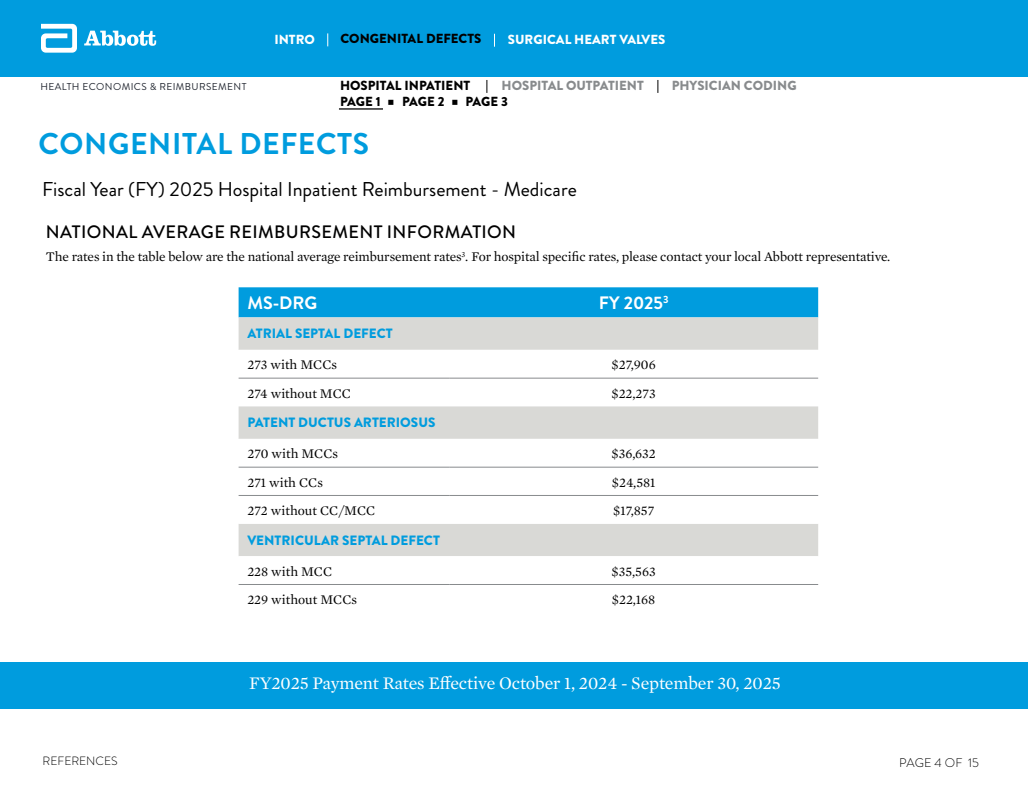
<style>
.page{position:relative;width:1028px;height:796px;background:#fff}
.page>*{position:absolute;margin:0;border:0;box-sizing:border-box;transform-origin:0 0}
.t1{font:700 30px "Brandon Grotesque";letter-spacing:.02em;color:#009cde}
.t2{font:20px "Brandon Grotesque";color:#000}
.square_bullets{font:18px "Mercury Text G1";letter-spacing:-.01em;color:#fff}
.square_bullets-2{font:500 18px "Brandon Grotesque";letter-spacing:.02em;color:#000}
.Table_Text__Description__27_Left{font:700 18px "Brandon Grotesque";color:#fff}
.Table_Mercury_27_Blk_Cntr{font:700 18px "Brandon Grotesque";color:#fff}
.Table_Mercury_27_Blk_Cntr-2{font:13.5px "Mercury Text G1";color:#000}
.square_bullets-3{font:13.5px "Mercury Text G1";letter-spacing:-.01em;color:#000}
.Table_Mercury_27_Blk_Cntr-3{font:900 13.5px "Brandon Grotesque";color:#009cde}
.t3{font:900 13.15px "Brandon Grotesque";color:#000}
.t4{font:900 13.15px "Brandon Grotesque";color:#888b8d}
.t5{font:900 13.15px "Brandon Grotesque";color:#fff}
.t6{font:300 12.5px "Brandon Grotesque";letter-spacing:.015em;color:#000}
.t7{font:300 12px "Brandon Grotesque";letter-spacing:-.005em;color:#000}
.t8{font:10px "Brandon Grotesque";letter-spacing:.04em;color:#222731}
</style>
<div class="page">
<svg style="left:657px;top:80px;width:1px;height:13px"></svg>
<svg style="left:486px;top:80px;width:1px;height:13px"></svg>
<div style="left:0;top:0;width:1028px;height:76px;background:#009cde"></div>
<svg style="left:41px;top:24px;width:36px;height:29px"></svg>
<svg style="left:84px;top:31px;width:72px;height:15px"></svg>
<svg style="left:494px;top:34px;width:1px;height:13px"></svg>
<svg style="left:327px;top:33px;width:1px;height:13px"></svg>
<div style="left:0;top:662px;width:1028px;height:47px;background:#009cde"></div>
<div style="left:239px;top:287px;width:579px;height:30px;background:#009cde"></div>
<div style="left:239px;top:317px;width:579px;height:33px;background:#d9d9d6"></div>
<svg style="left:239px;top:377px;width:579px;height:179px"></svg>
<hr style="left:239px;top:378px;width:210px;height:1px;background:#888b8d">
<hr style="left:449px;top:378px;width:369px;height:1px;background:#888b8d">
<hr style="left:239px;top:584px;width:210px;height:1px;background:#888b8d">
<hr style="left:449px;top:584px;width:369px;height:1px;background:#888b8d">
<hr style="left:239px;top:467px;width:210px;height:1px;background:#888b8d">
<hr style="left:449px;top:467px;width:369px;height:1px;background:#888b8d">
<hr style="left:239px;top:495px;width:210px;height:1px;background:#888b8d">
<hr style="left:449px;top:495px;width:369px;height:1px;background:#888b8d">
<hr style="left:339px;top:108px;width:44px;height:2px;background:#262626">
<p class="t8" style="left:40px;top:80px;width:208px">HEALTH ECONOMICS &amp; REIMBURSEMENT</p>
<p class="t5" style="left:274px;top:30px;width:42px">INTRO</p>
<p class="t3" style="left:341px;top:30px;width:142px">CONGENITAL DEFECTS</p>
<p class="t5" style="left:508px;top:30px;width:159px">SURGICAL HEART VALVES</p>
<p class="t3" style="left:340px;top:76px;width:132px">HOSPITAL INPATIENT</p>
<p class="t4" style="left:502px;top:76px;width:144px">HOSPITAL OUTPATIENT</p>
<p class="t4" style="left:672px;top:77px;width:126px">PHYSICIAN CODING</p>
<p class="t3" style="left:340px;top:92px;width:42px">PAGE 1</p>
<p class="t3" style="left:402px;top:92px;width:44px">PAGE 2</p>
<p class="t3" style="left:465px;top:92px;width:44px">PAGE 3</p>
<h1 class="t1" style="left:39px;top:123px;width:332px">CONGENITAL DEFECTS</h1>
<p class="t2" style="left:42px;top:175px;width:536px">Fiscal Year (FY) 2025 Hospital Inpatient Reimbursement - Medicare</p>
<p class="square_bullets-2" style="left:46px;top:219px;width:472px">NATIONAL AVERAGE REIMBURSEMENT INFORMATION</p>
<p class="square_bullets-3" style="left:46px;top:247px;width:846px">The rates in the table below are the national average reimbursement rates<sup>3</sup>. For hospital specific rates, please contact your local Abbott representative.</p>
<p class="Table_Mercury_27_Blk_Cntr" style="left:247px;top:290px;width:72px">MS-DRG</p>
<p class="Table_Text__Description__27_Left" style="left:599px;top:290px;width:71px">FY 2025<sup>3</sup></p>
<p class="Table_Mercury_27_Blk_Cntr-3" style="left:247px;top:324px;width:147px">ATRIAL SEPTAL DEFECT</p>
<p class="Table_Mercury_27_Blk_Cntr-2" style="left:247px;top:355px;width:91px">273 with MCCs</p>
<p class="Table_Mercury_27_Blk_Cntr-2" style="left:612px;top:355px;width:46px">$27,906</p>
<p class="Table_Mercury_27_Blk_Cntr-2" style="left:247px;top:383px;width:105px">274 without MCC</p>
<p class="Table_Mercury_27_Blk_Cntr-2" style="left:612px;top:383px;width:46px">$22,273</p>
<p class="Table_Mercury_27_Blk_Cntr-3" style="left:247px;top:413px;width:190px">PATENT DUCTUS ARTERIOSUS</p>
<p class="Table_Mercury_27_Blk_Cntr-2" style="left:247px;top:444px;width:92px">270 with MCCs</p>
<p class="Table_Mercury_27_Blk_Cntr-2" style="left:611px;top:444px;width:46px">$36,632</p>
<p class="Table_Mercury_27_Blk_Cntr-2" style="left:247px;top:473px;width:77px">271 with CCs</p>
<p class="Table_Mercury_27_Blk_Cntr-2" style="left:612px;top:473px;width:45px">$24,581</p>
<p class="Table_Mercury_27_Blk_Cntr-2" style="left:247px;top:501px;width:130px">272 without CC/MCC</p>
<p class="Table_Mercury_27_Blk_Cntr-2" style="left:613px;top:501px;width:42px">$17,857</p>
<p class="Table_Mercury_27_Blk_Cntr-3" style="left:247px;top:530px;width:194px">VENTRICULAR SEPTAL DEFECT</p>
<p class="Table_Mercury_27_Blk_Cntr-2" style="left:247px;top:562px;width:86px">228 with MCC</p>
<p class="Table_Mercury_27_Blk_Cntr-2" style="left:612px;top:562px;width:46px">$35,563</p>
<p class="Table_Mercury_27_Blk_Cntr-2" style="left:247px;top:590px;width:111px">229 without MCCs</p>
<p class="Table_Mercury_27_Blk_Cntr-2" style="left:612px;top:590px;width:45px">$22,168</p>
<p class="square_bullets" style="left:249px;top:670px;width:533px">FY2025 Payment Rates Effective October 1, 2024 - September 30, 2025</p>
<p class="t7" style="left:43px;top:753px;width:77px">REFERENCES</p>
<p class="t6" style="left:899px;top:754px;width:81px">PAGE 4 OF 15</p>
</div>
